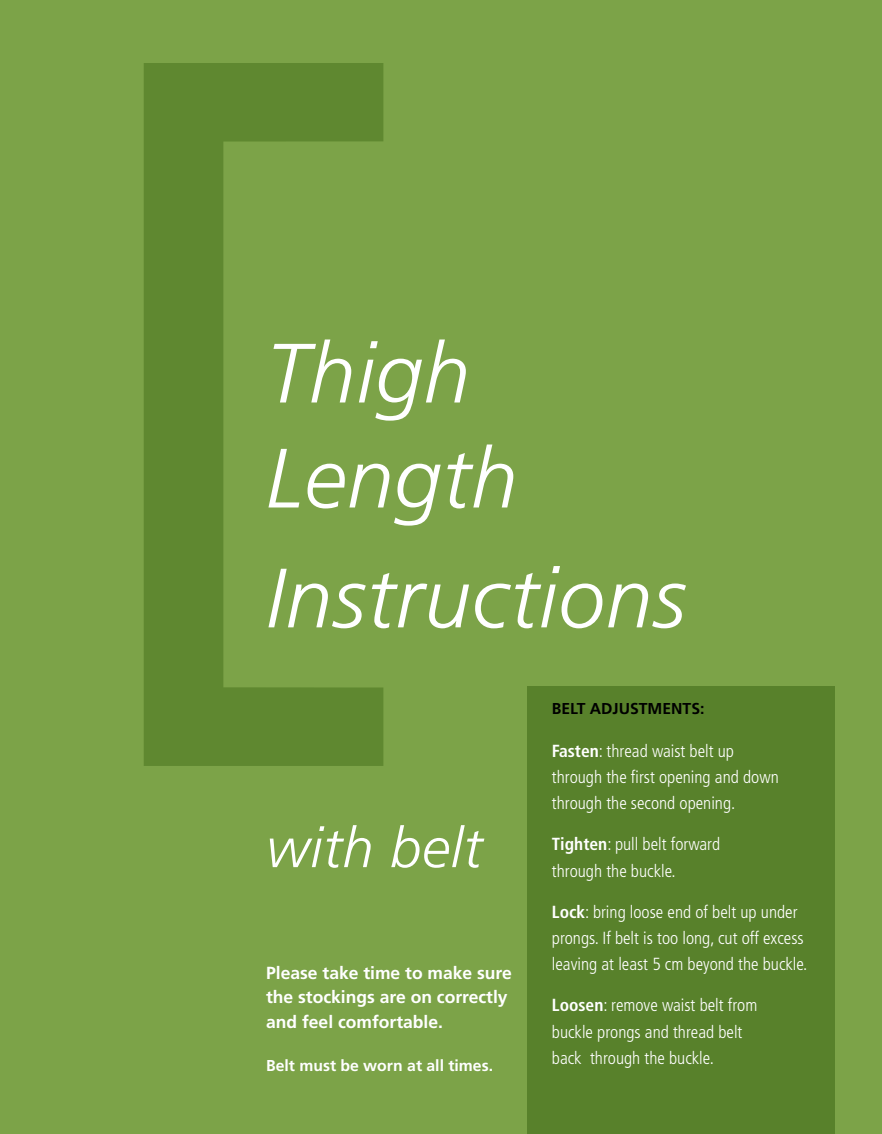
<style>
.page{position:relative;width:882px;height:1134px;background:#7ca348}
.page>*{position:absolute;margin:0;border:0;box-sizing:border-box;transform-origin:0 0}
.t1{font:italic 300 84px/105px "Frutiger LT Std";letter-spacing:.01em;color:#fff}
.t2{font:italic 300 56px "Frutiger LT Std";letter-spacing:.01em;color:#fff}
.t3{font:300 condensed 17.5px/26.2px "Frutiger LT Std";color:#fff}
.t4{font:700 17.5px/24.5px "Frutiger LT Std";color:#fff}
.t5{font:700 15.75px "Frutiger LT Std";color:#fff}
.t6{font:700 15.75px "Frutiger LT Std";color:#000}
.s1{font-weight:700}
</style>
<div class="page">
<svg style="left:144px;top:63px;width:239px;height:703px"></svg>
<div style="left:527px;top:686px;width:308px;height:448px;background:#58812b"></div>
<h1 class="t1" style="left:266px;top:322px;width:253px">Thigh<br>Length</h1>
<h1 class="t1" style="left:266px;top:547px;width:421px">Instructions</h1>
<h2 class="t2" style="left:266px;top:816px;width:218px">with belt</h2>
<p class="t4" style="left:266px;top:960px;width:247px">Please take time to make sure the stockings are on correctly and feel comfortable.</p>
<p class="t5" style="left:266px;top:1056px;width:228px">Belt must be worn at all times.</p>
<p class="t6" style="left:552px;top:699px;width:154px">Be lt Adjustments:</p>
<p class="t3" style="left:552px;top:738px;width:228px"><span class="s1">Fasten</span>: thread waist belt up through the first opening and down through the second opening.</p>
<p class="t3" style="left:552px;top:831px;width:170px"><span class="s1">Tighten</span>: pull belt forward through the buckle.</p>
<p class="t3" style="left:552px;top:899px;width:257px"><span class="s1">Lock</span>: bring loose end of belt up under prongs. If belt is too long, cut off excess leaving at least 5 cm beyond the buckle.</p>
<p class="t3" style="left:552px;top:992px;width:207px"><span class="s1">Loosen</span>: remove waist belt from buckle prongs and thread belt back through the buckle.</p>
</div>
